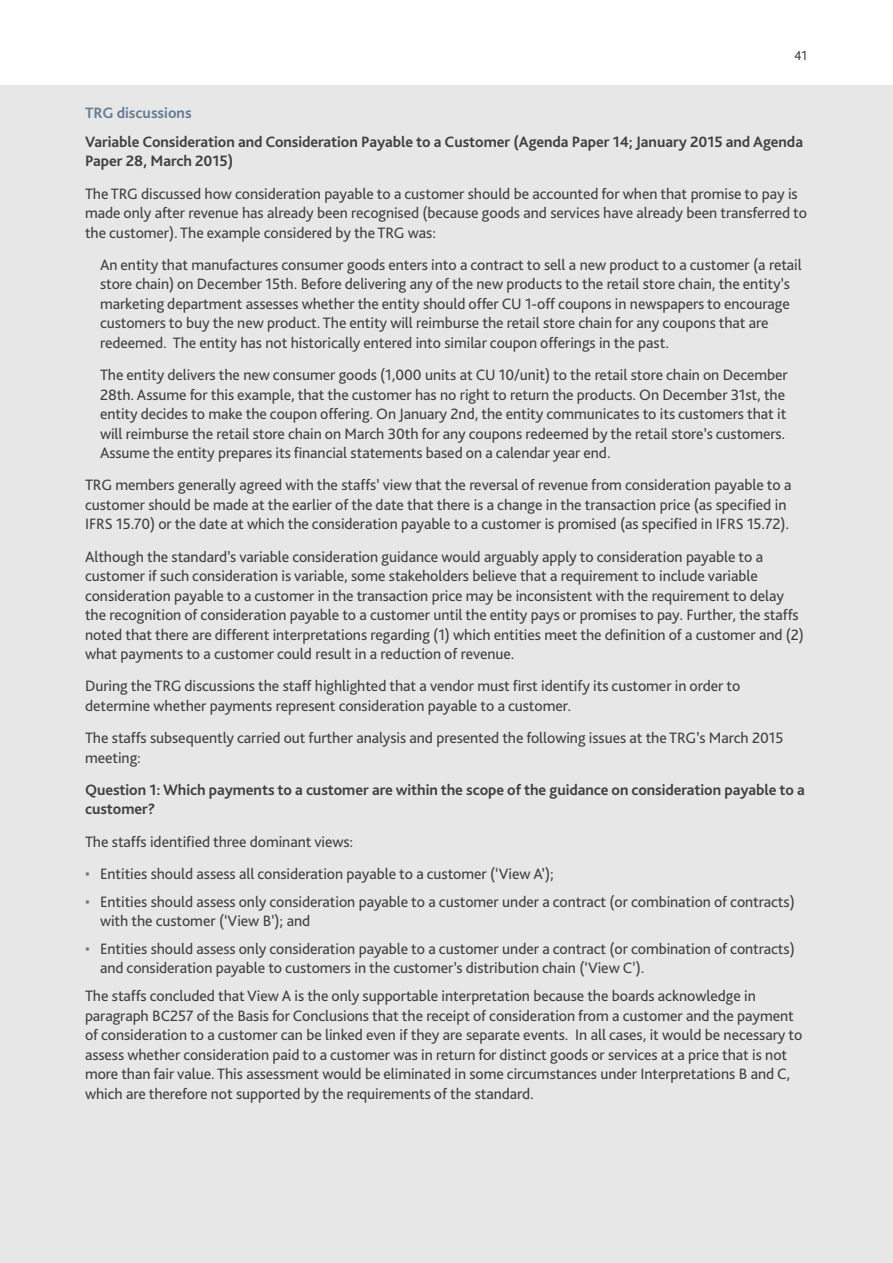
<style>
.page{position:relative;width:893px;height:1263px;background:#fff}
.page>*{position:absolute;margin:0;border:0;box-sizing:border-box;transform-origin:0 0}
.t1{font:15.75px/19.5px "Bliss Pro";letter-spacing:-.005em;color:#404040}
.t2{font:700 15.75px/19.5px "Bliss Pro";letter-spacing:-.005em;color:#404040}
.t3{font:700 15.75px "Bliss Pro";color:#657c91}
.t4{font:13.5px "Bliss Pro";color:#404040}
.s1{color:#657c91}
</style>
<div class="page">
<div style="left:0;top:86px;width:893px;height:1177px;background:#e7e7e7"></div>
<hr style="left:86px;top:85px;width:721px;height:1px;background:#e7e7e7">
<p class="t4" style="left:794px;top:47px;width:15px">41</p>
<p class="t3" style="left:85px;top:103px;width:108px">TRG discussions</p>
<p class="t2" style="left:85px;top:131px;width:719px">Variable Consideration and Consideration Payable to a Customer (Agenda Paper 14; January 2015 and Agenda<br>Paper 28, March 2015)</p>
<p class="t1" style="left:85px;top:183px;width:724px">The TRG discussed how consideration payable to a customer should be accounted for when that promise to pay is made only after revenue has already been recognised (because goods and services have already been transferred to the customer). The example considered by the TRG was:</p>
<p class="t1" style="left:100px;top:254px;width:703px">An entity that manufactures consumer goods enters into a contract to sell a new product to a customer (a retail store chain) on December 15th. Before delivering any of the new products to the retail store chain, the entity’s marketing department assesses whether the entity should offer CU 1-off coupons in newspapers to encourage customers to buy the new product. The entity will reimburse the retail store chain for any coupons that are redeemed. The entity has not historically entered into similar coupon offerings in the past.</p>
<p class="t1" style="left:100px;top:365px;width:689px">The entity delivers the new consumer goods (1,000 units at CU 10/unit) to the retail store chain on December 28th. Assume for this example, that the customer has no right to return the products. On December 31st, the entity decides to make the coupon offering. On January 2nd, the entity communicates to its customers that it will reimburse the retail store chain on March 30th for any coupons redeemed by the retail store’s customers.<br>Assume the entity prepares its financial statements based on a calendar year end.</p>
<p class="t1" style="left:85px;top:475px;width:708px">TRG members generally agreed with the staffs’ view that the reversal of revenue from consideration payable to a customer should be made at the earlier of the date that there is a change in the transaction price (as specified in<br>IFRS 15.70) or the date at which the consideration payable to a customer is promised (as specified in IFRS 15.72).</p>
<p class="t1" style="left:85px;top:546px;width:720px">Although the standard’s variable consideration guidance would arguably apply to consideration payable to a customer if such consideration is variable, some stakeholders believe that a requirement to include variable consideration payable to a customer in the transaction price may be inconsistent with the requirement to delay the recognition of consideration payable to a customer until the entity pays or promises to pay. Further, the staffs noted that there are different interpretations regarding (1) which entities meet the definition of a customer and (2) what payments to a customer could result in a reduction of revenue.</p>
<p class="t1" style="left:85px;top:676px;width:657px">During the TRG discussions the staff highlighted that a vendor must first identify its customer in order to determine whether payments represent consideration payable to a customer.</p>
<p class="t1" style="left:85px;top:728px;width:700px">The staffs subsequently carried out further analysis and presented the following issues at the TRG’s March 2015 meeting:</p>
<p class="t2" style="left:85px;top:779px;width:721px">Question 1: Which payments to a customer are within the scope of the guidance on consideration payable to a customer?</p>
<p class="t1" style="left:85px;top:831px;width:270px">The staffs identified three dominant views:</p>
<p class="t1" style="left:85px;top:863px;width:470px"><span class="s1">•</span> Entities should assess all consideration payable to a customer (‘View A’);</p>
<p class="t1" style="left:100px;top:891px;width:696px;text-indent:-15px"><span class="s1">•</span> Entities should assess only consideration payable to a customer under a contract (or combination of contracts) with the customer (‘View B’); and</p>
<p class="t1" style="left:100px;top:938px;width:696px;text-indent:-15px"><span class="s1">•</span> Entities should assess only consideration payable to a customer under a contract (or combination of contracts) and consideration payable to customers in the customer’s distribution chain (‘View C’).</p>
<p class="t1" style="left:85px;top:986px;width:719px">The staffs concluded that View A is the only supportable interpretation because the boards acknowledge in paragraph BC257 of the Basis for Conclusions that the receipt of consideration from a customer and the payment of consideration to a customer can be linked even if they are separate events. In all cases, it would be necessary to assess whether consideration paid to a customer was in return for distinct goods or services at a price that is not more than fair value. This assessment would be eliminated in some circumstances under Interpretations B and C, which are therefore not supported by the requirements of the standard.</p>
</div>
